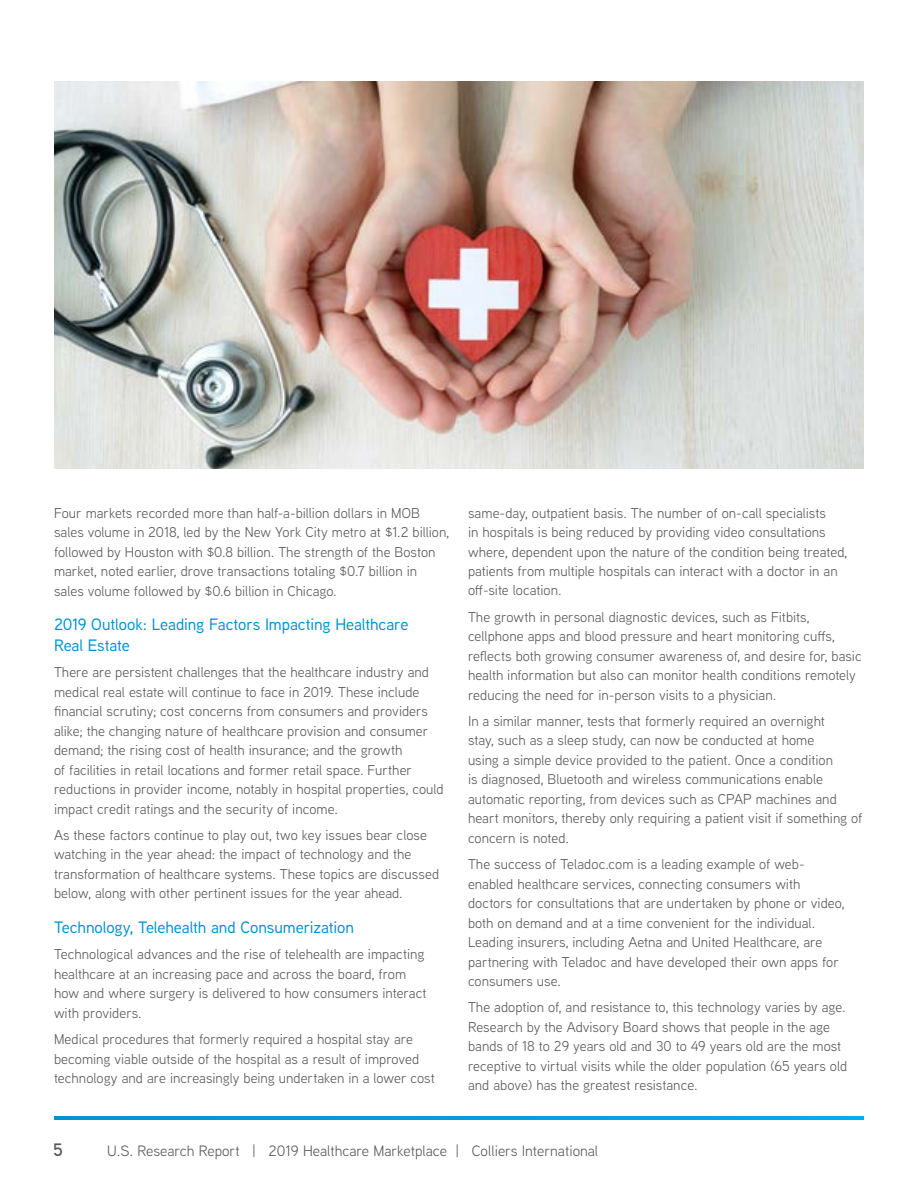
<style>
.page{position:relative;width:918px;height:1188px;background:#fff}
.page>*{position:absolute;margin:0;border:0;box-sizing:border-box;transform-origin:0 0}
.t1{font:600 18px "Aaux Next";color:#58595b}
.t2{font:500 16.5px/21px "Aaux Next";letter-spacing:-.005em;color:#0093d0}
.t3{font:15px "Aaux Next";color:#58595b}
.t4{font:14.25px/19.5px "Aaux Next";color:#58595b}
</style>
<div class="page">
<svg style="left:54px;top:1116px;width:810px;height:3px;background:#009edd"></svg>
<img style="left:54px;top:81px;width:810px;height:388px">
<p class="t4" style="left:54px;top:502px;width:397px">Four markets recorded more than half-a-billion dollars in MOB sales volume in 2018, led by the New York City metro at $1.2 billion, followed by Houston with $0.8 billion. The strength of the Boston market, noted earlier, drove transactions totaling $0.7 billion in sales volume followed by $0.6 billion in Chicago.</p>
<p class="t2" style="left:54px;top:613px;width:356px">2019 Outlook: Leading Factors Impacting Healthcare<br>Real Estate</p>
<p class="t4" style="left:54px;top:662px;width:391px">There are persistent challenges that the healthcare industry and medical real estate will continue to face in 2019. These include financial scrutiny; cost concerns from consumers and providers alike; the changing nature of healthcare provision and consumer demand; the rising cost of health insurance; and the growth<br>of facilities in retail locations and former retail space. Further reductions in provider income, notably in hospital properties, could impact credit ratings and the security of income.</p>
<p class="t4" style="left:54px;top:825px;width:387px">As these factors continue to play out, two key issues bear close watching in the year ahead: the impact of technology and the transformation of healthcare systems. These topics are discussed below, along with other pertinent issues for the year ahead.</p>
<p class="t2" style="left:54px;top:916px;width:301px">Technology, Telehealth and Consumerization</p>
<p class="t4" style="left:54px;top:944px;width:374px">Technological advances and the rise of telehealth are impacting healthcare at an increasing pace and across the board, from how and where surgery is delivered to how consumers interact with providers.</p>
<p class="t4" style="left:54px;top:1029px;width:382px">Medical procedures that formerly required a hospital stay are becoming viable outside of the hospital as a result of improved technology and are increasingly being undertaken in a lower cost</p>
<p class="t4" style="left:468px;top:502px;width:381px">same-day, outpatient basis. The number of on-call specialists<br>in hospitals is being reduced by providing video consultations where, dependent upon the nature of the condition being treated, patients from multiple hospitals can interact with a doctor in an off-site location.</p>
<p class="t4" style="left:468px;top:607px;width:395px">The growth in personal diagnostic devices, such as Fitbits, cellphone apps and blood pressure and heart monitoring cuffs, reflects both growing consumer awareness of, and desire for, basic health information but also can monitor health conditions remotely reducing the need for in-person visits to a physician.</p>
<p class="t4" style="left:468px;top:711px;width:396px">In a similar manner, tests that formerly required an overnight<br>stay, such as a sleep study, can now be conducted at home<br>using a simple device provided to the patient. Once a condition<br>is diagnosed, Bluetooth and wireless communications enable automatic reporting, from devices such as CPAP machines and heart monitors, thereby only requiring a patient visit if something of concern is noted.</p>
<p class="t4" style="left:468px;top:854px;width:378px">The success of Teladoc.com is a leading example of web&shy;enabled healthcare services, connecting consumers with doctors for consultations that are undertaken by phone or video, both on demand and at a time convenient for the individual.<br>Leading insurers, including Aetna and United Healthcare, are partnering with Teladoc and have developed their own apps for consumers use.</p>
<p class="t4" style="left:468px;top:997px;width:381px">The adoption of, and resistance to, this technology varies by age.<br>Research by the Advisory Board shows that people in the age bands of 18 to 29 years old and 30 to 49 years old are the most receptive to virtual visits while the older population (65 years old and above) has the greatest resistance.</p>
<p class="t1" style="left:53px;top:1137px;width:11px">5</p>
<p class="t3" style="left:107px;top:1141px;width:493px">U.S. Research Report | 2019 Healthcare Marketplace | Colliers International</p>
</div>
